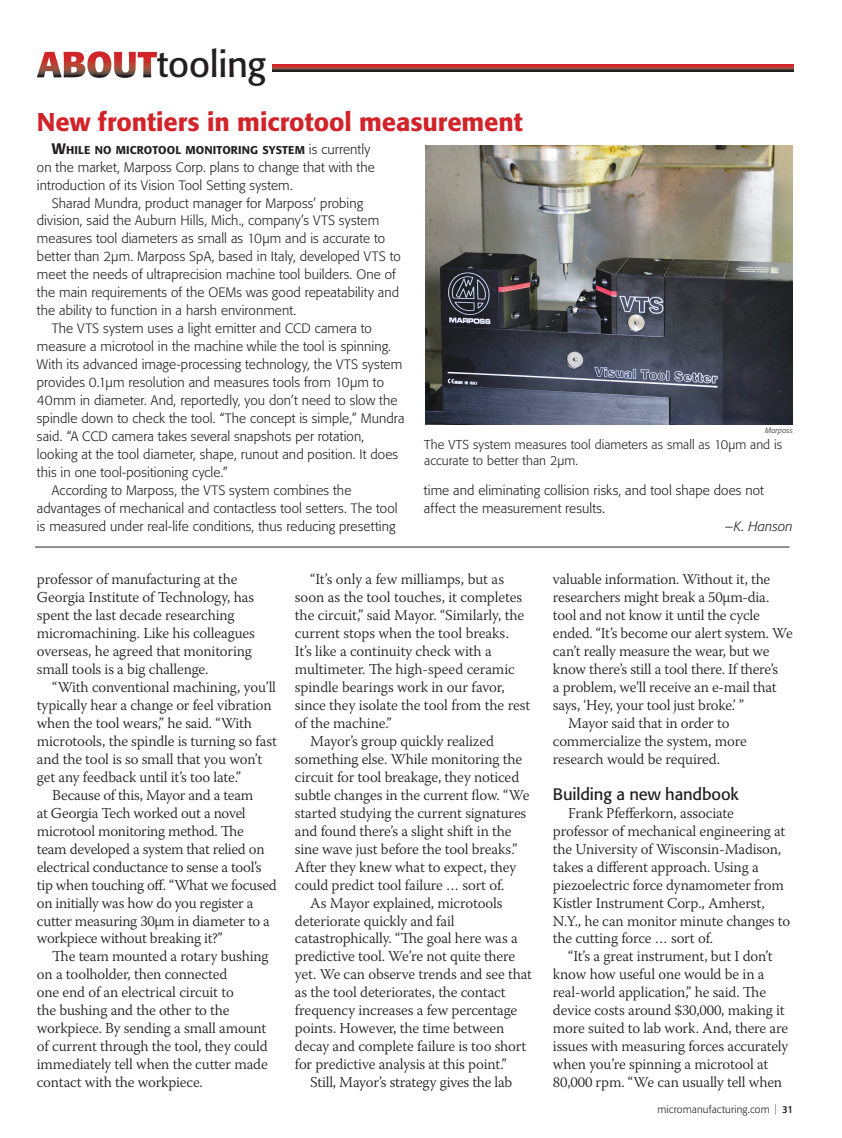
<style>
.page{position:relative;width:842px;height:1138px;background:#fff}
.page>*{position:absolute;margin:0;border:0;box-sizing:border-box;transform-origin:0 0}
.t1{font:36px "Formata";letter-spacing:-.01em;color:#231f20}
.t2{font:500 25.5px "Formata";color:#d1232a}
.t3{font:16.5px "Formata";letter-spacing:-.01em;color:#231f20}
.t4{font:300 15px/18px "Warnock Pro";letter-spacing:-.01em;color:#231f20}
.t5{font:300 13.5px/18px "Formata";letter-spacing:.005em;color:#231f20}
.t6{font:italic 300 13.5px "Formata";letter-spacing:.005em;color:#231f20}
.t7{font:300 12.75px/15.9px "Formata";letter-spacing:.005em;color:#231f20}
.t8{font:500 11.25px "Formata";letter-spacing:.01em;color:#231f20}
.t9{font:300 10.5px "Formata";letter-spacing:.015em;color:#231f20}
.t10{font:italic 300 7.5px "Formata";letter-spacing:.02em;color:#231f20}
.s1{font-weight:700;color:#fff}
.s2{font-size:15px}
.s3{font-weight:300;font-size:13.5px}
.s4{font-style:normal}
.s5{font-family:"Myriad Pro"}
.s6{font-family:"Myriad Pro";font-weight:600}
</style>
<div class="page">
<svg style="left:272px;top:64px;width:522px;height:7px;background:#96342f"></svg>
<img style="left:425px;top:146px;width:367px;height:279px">
<hr style="left:35px;top:546px;width:754px;height:1px;background:#231f20">
<h1 class="t1" style="left:37px;top:43px;width:231px"><span class="s1">ABOUT</span>tooling</h1>
<h2 class="t2" style="left:37px;top:107px;width:488px">New frontiers in microtool measurement</h2>
<p class="t8" style="left:52px;top:143px;width:320px"><span class="s2">W</span>HILE NO MICROTOOL MONITORING SYSTEM <span class="s3">is currently</span></p>
<p class="t5" style="left:37px;top:158px;width:339px">on the market, Marposs Corp. plans to change that with the introduction of its Vision Tool Setting system.</p>
<p class="t5" style="left:52px;top:194px;width:313px">Sharad Mundra, product manager for Marposs’ probing</p>
<p class="t5" style="left:37px;top:212px;width:344px">division, said the Auburn Hills, Mich., company’s VTS system</p>
<p class="t5" style="left:37px;top:230px;width:350px">measures tool diameters as small as 10μm and is accurate to</p>
<p class="t5" style="left:37px;top:248px;width:365px">better than 2μm. Marposs SpA, based in Italy, developed VTS to</p>
<p class="t5" style="left:37px;top:266px;width:360px">meet the needs of ultraprecision machine tool builders. One of</p>
<p class="t5" style="left:37px;top:283px;width:364px">the main requirements of the OEMs was good repeatability and</p>
<p class="t5" style="left:37px;top:301px;width:261px">the ability to function in a harsh environment.</p>
<p class="t5" style="left:52px;top:319px;width:321px">The VTS system uses a light emitter and CCD camera to</p>
<p class="t5" style="left:37px;top:337px;width:356px">measure a microtool in the machine while the tool is spinning.</p>
<p class="t5" style="left:37px;top:355px;width:367px">With its advanced image-processing technology, the VTS system</p>
<p class="t5" style="left:37px;top:373px;width:349px">provides 0.1μm resolution and measures tools from 10μm to</p>
<p class="t5" style="left:37px;top:391px;width:362px">40mm in diameter. And, reportedly, you don’t need to slow the</p>
<p class="t5" style="left:37px;top:409px;width:369px">spindle down to check the tool. “The concept is simple,” Mundra</p>
<p class="t5" style="left:37px;top:427px;width:329px">said. “A CCD camera takes several snapshots per rotation,</p>
<p class="t5" style="left:37px;top:445px;width:363px">looking at the tool diameter, shape, runout and position. It does</p>
<p class="t5" style="left:37px;top:463px;width:193px">this in one tool-positioning cycle.”</p>
<p class="t5" style="left:52px;top:481px;width:301px">According to Marposs, the VTS system combines the</p>
<p class="t5" style="left:37px;top:499px;width:362px">advantages of mechanical and contactless tool setters. The tool</p>
<p class="t5" style="left:37px;top:517px;width:360px">is measured under real-life conditions, thus reducing presetting</p>
<p class="t10" style="left:765px;top:426px;width:29px">Marposs</p>
<p class="t7" style="left:424px;top:437px;width:359px">The VTS system measures tool diameters as small as 10μm and is accurate to better than 2μm.</p>
<p class="t5" style="left:424px;top:481px;width:342px">time and eliminating collision risks, and tool shape does not</p>
<p class="t5" style="left:424px;top:499px;width:183px">affect the measurement results.</p>
<p class="t6" style="left:725px;top:518px;width:69px"><span class="s4">–</span>K. Hanson</p>
<p class="t4" style="left:37px;top:570px;width:220px">professor of manufacturing at the Georgia Institute of Technology, has spent the last decade researching micromachining. Like his colleagues overseas, he agreed that monitoring small tools is a big challenge.</p>
<p class="t4" style="left:52px;top:678px;width:225px">“With conventional machining, you’ll</p>
<p class="t4" style="left:37px;top:696px;width:236px">typically hear a change or feel vibration</p>
<p class="t4" style="left:37px;top:713px;width:217px">when the tool wears,” he said. “With</p>
<p class="t4" style="left:37px;top:731px;width:241px">microtools, the spindle is turning so fast</p>
<p class="t4" style="left:37px;top:749px;width:227px">and the tool is so small that you won’t</p>
<p class="t4" style="left:37px;top:767px;width:206px">get any feedback until it’s too late.”</p>
<p class="t4" style="left:52px;top:785px;width:202px">Because of this, Mayor and a team</p>
<p class="t4" style="left:37px;top:803px;width:210px">at Georgia Tech worked out a novel</p>
<p class="t4" style="left:37px;top:821px;width:208px">microtool monitoring method. The</p>
<p class="t4" style="left:37px;top:839px;width:229px">team developed a system that relied on</p>
<p class="t4" style="left:37px;top:857px;width:226px">electrical conductance to sense a tool’s</p>
<p class="t4" style="left:37px;top:875px;width:241px">tip when touching off. “What we focused</p>
<p class="t4" style="left:37px;top:893px;width:218px">on initially was how do you register a</p>
<p class="t4" style="left:37px;top:911px;width:235px">cutter measuring 30µm in diameter to a</p>
<p class="t4" style="left:37px;top:929px;width:187px">workpiece without breaking it?”</p>
<p class="t4" style="left:52px;top:947px;width:218px">The team mounted a rotary bushing</p>
<p class="t4" style="left:37px;top:965px;width:192px">on a toolholder, then connected</p>
<p class="t4" style="left:37px;top:983px;width:198px">one end of an electrical circuit to</p>
<p class="t4" style="left:37px;top:1001px;width:194px">the bushing and the other to the</p>
<p class="t4" style="left:37px;top:1018px;width:231px">workpiece. By sending a small amount</p>
<p class="t4" style="left:37px;top:1036px;width:232px">of current through the tool, they could</p>
<p class="t4" style="left:37px;top:1054px;width:232px">immediately tell when the cutter made</p>
<p class="t4" style="left:37px;top:1072px;width:167px">contact with the workpiece.</p>
<p class="t4" style="left:310px;top:570px;width:195px">“It’s only a few milliamps, but as</p>
<p class="t4" style="left:295px;top:588px;width:229px">soon as the tool touches, it completes</p>
<p class="t4" style="left:295px;top:606px;width:231px">the circuit,” said Mayor. “Similarly, the</p>
<p class="t4" style="left:295px;top:624px;width:216px">current stops when the tool breaks.</p>
<p class="t4" style="left:295px;top:642px;width:198px">It’s like a continuity check with a</p>
<p class="t4" style="left:295px;top:660px;width:221px">multimeter. The high-speed ceramic</p>
<p class="t4" style="left:295px;top:678px;width:211px">spindle bearings work in our favor,</p>
<p class="t4" style="left:295px;top:696px;width:237px">since they isolate the tool from the rest</p>
<p class="t4" style="left:295px;top:713px;width:98px">of the machine.”</p>
<p class="t4" style="left:310px;top:731px;width:185px">Mayor’s group quickly realized</p>
<p class="t4" style="left:295px;top:749px;width:229px">something else. While monitoring the</p>
<p class="t4" style="left:295px;top:767px;width:226px">circuit for tool breakage, they noticed</p>
<p class="t4" style="left:295px;top:785px;width:236px">subtle changes in the current flow. “We</p>
<p class="t4" style="left:295px;top:803px;width:233px">started studying the current signatures</p>
<p class="t4" style="left:295px;top:821px;width:218px">and found there’s a slight shift in the</p>
<p class="t4" style="left:295px;top:839px;width:224px">sine wave just before the tool breaks.”</p>
<p class="t4" style="left:295px;top:857px;width:223px">After they knew what to expect, they</p>
<p class="t4" style="left:295px;top:875px;width:211px">could predict tool failure … sort of.</p>
<p class="t4" style="left:310px;top:893px;width:194px">As Mayor explained, microtools</p>
<p class="t4" style="left:295px;top:911px;width:161px">deteriorate quickly and fail</p>
<p class="t4" style="left:295px;top:929px;width:224px">catastrophically. “The goal here was a</p>
<p class="t4" style="left:295px;top:947px;width:222px">predictive tool. We’re not quite there</p>
<p class="t4" style="left:295px;top:965px;width:239px">yet. We can observe trends and see that</p>
<p class="t4" style="left:295px;top:983px;width:212px">as the tool deteriorates, the contact</p>
<p class="t4" style="left:295px;top:1001px;width:224px">frequency increases a few percentage</p>
<p class="t4" style="left:295px;top:1018px;width:211px">points. However, the time between</p>
<p class="t4" style="left:295px;top:1036px;width:233px">decay and complete failure is too short</p>
<p class="t4" style="left:295px;top:1054px;width:213px">for predictive analysis at this point.”</p>
<p class="t4" style="left:310px;top:1072px;width:203px">Still, Mayor’s strategy gives the lab</p>
<p class="t4" style="left:553px;top:570px;width:219px">valuable information. Without it, the</p>
<p class="t4" style="left:553px;top:588px;width:218px">researchers might break a 50µm-dia.</p>
<p class="t4" style="left:553px;top:606px;width:208px">tool and not know it until the cycle</p>
<p class="t4" style="left:553px;top:624px;width:241px">ended. “It’s become our alert system. We</p>
<p class="t4" style="left:553px;top:642px;width:218px">can’t really measure the wear, but we</p>
<p class="t4" style="left:553px;top:660px;width:227px">know there’s still a tool there. If there’s</p>
<p class="t4" style="left:553px;top:678px;width:225px">a problem, we’ll receive an e-mail that</p>
<p class="t4" style="left:553px;top:696px;width:193px">says, ‘Hey, your tool just broke.’ ”</p>
<p class="t4" style="left:568px;top:713px;width:163px">Mayor said that in order to</p>
<p class="t4" style="left:553px;top:731px;width:195px">commercialize the system, more</p>
<p class="t4" style="left:553px;top:749px;width:169px">research would be required.</p>
<p class="t3" style="left:553px;top:784px;width:187px">Building a new handbook</p>
<p class="t4" style="left:553px;top:803px;width:239px;text-indent:15px">Frank Pfefferkorn, associate professor of mechanical engineering at the University of Wisconsin-Madison, takes a different approach. Using a piezoelectric force dynamometer from Kistler Instrument Corp., Amherst, N.Y., he can monitor minute changes to the cutting force … sort of.</p>
<p class="t4" style="left:553px;top:947px;width:237px;text-indent:15px">“It’s a great instrument, but I don’t know how useful one would be in a real-world application,” he said. The device costs around $30,000, making it more suited to lab work. And, there are issues with measuring forces accurately when you’re spinning a microtool at 80,000 rpm. “We can usually tell when</p>
<p class="t9" style="left:657px;top:1102px;width:137px">micromanufacturing.com <span class="s5">|</span> <span class="s6">31</span></p>
</div>
